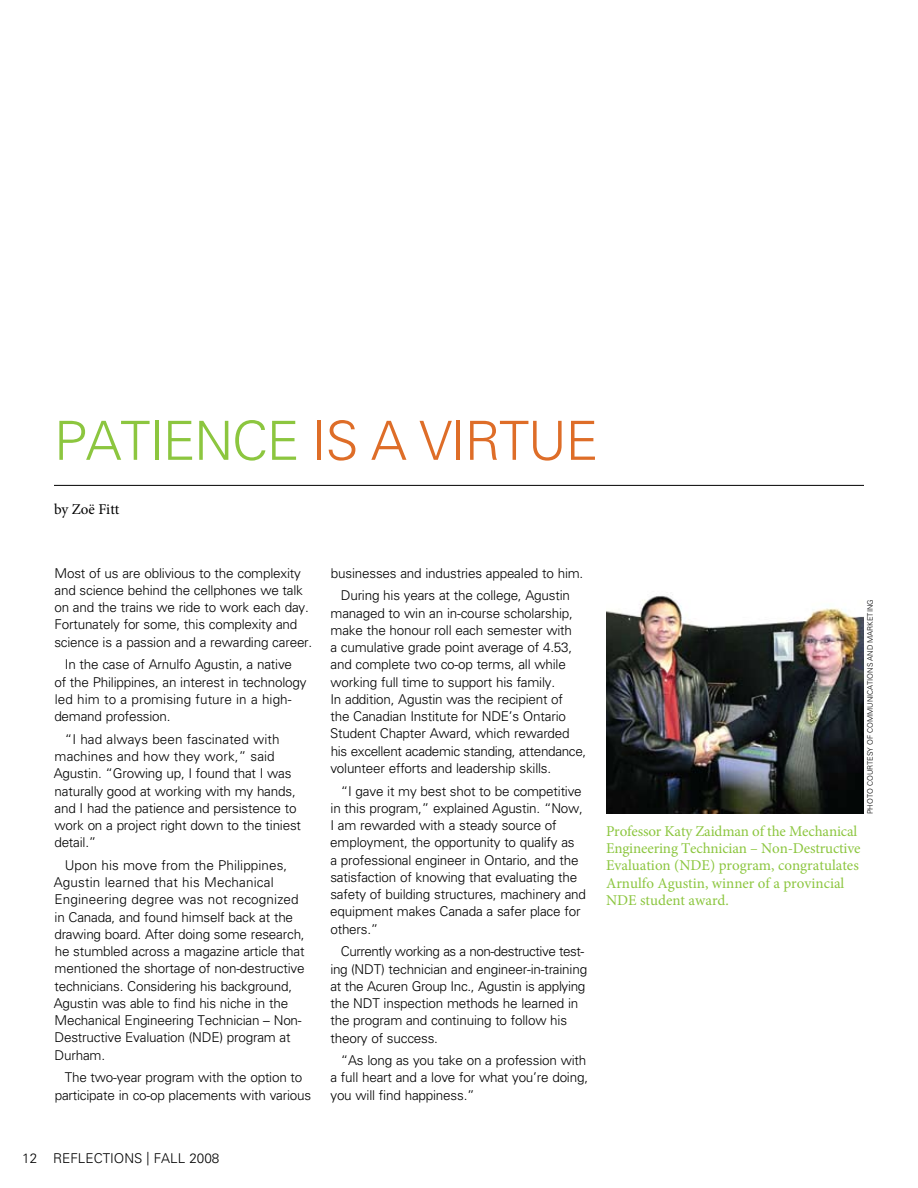
<style>
.page{position:relative;width:918px;height:1188px;background:#fff}
.page>*{position:absolute;margin:0;border:0;box-sizing:border-box;transform-origin:0 0}
.t1{font:300 54px "Univers";color:#de6d28}
.t2{font:300 54px "Univers";color:#8cc63f}
.t3{font:15px/17.2px "Minion Pro";color:#8cc63f}
.t4{font:15px "Minion Pro";color:#000}
.t5{font:300 13.5px/17.2px "Univers";letter-spacing:-.015em;color:#000}
.t6{font:300 7.5px "Univers";color:#000}
</style>
<div class="page">
<img style="left:606px;top:594px;width:258px;height:220px">
<hr style="left:54px;top:485px;width:810px;height:1px;background:#000">
<h1 class="t2" style="left:54px;top:408px;width:63px">Patience</h1>
<h1 class="t1" style="left:312px;top:408px;width:168px">is a virtue</h1>
<p class="t4" style="left:54px;top:500px;width:67px">by Zoë Fitt</p>
<p class="t5" style="left:54px;top:564px;width:260px">Most of us are oblivious to the complexity and science behind the cellphones we talk on and the trains we ride to work each day.<br>Fortunately for some, this complexity and science is a passion and a rewarding career.</p>
<p class="t5" style="left:54px;top:656px;width:254px;text-indent:10px">In the case of Arnulfo Agustin, a native of the Philippines, an interest in technology led him to a promising future in a high&shy;demand profession.</p>
<p class="t5" style="left:54px;top:730px;width:249px;text-indent:11px">“I had always been fascinated with machines and how they work,” said Agustin. “Growing up, I found that I was naturally good at working with my hands, and I had the patience and persistence to work on a project right down to the tiniest detail.”</p>
<p class="t5" style="left:54px;top:857px;width:252px;text-indent:11px">Upon his move from the Philippines, Agustin learned that his Mechanical Engineering degree was not recognized in Canada, and found himself back at the drawing board. After doing some research, he stumbled across a magazine article that mentioned the shortage of non-destructive technicians. Considering his background, Agustin was able to find his niche in the Mechanical Engineering Technician – Non-Destructive Evaluation (NDE) program at Durham.</p>
<p class="t5" style="left:55px;top:1069px;width:258px;text-align:center">The two-year program with the option to participate in co-op placements with various</p>
<p class="t5" style="left:331px;top:562px;width:254px;line-height:22.6px;text-align:center">businesses and industries appealed to him.<br>During his years at the college, Agustin</p>
<p class="t5" style="left:330px;top:604px;width:258px">managed to win an in-course scholarship, make the honour roll each semester with<br>a cumulative grade point average of 4.53, and complete two co-op terms, all while working full time to support his family.<br>In addition, Agustin was the recipient of<br>the Canadian Institute for NDE’s Ontario Student Chapter Award, which rewarded his excellent academic standing, attendance, volunteer efforts and leadership skills.</p>
<p class="t5" style="left:330px;top:782px;width:257px;text-indent:11px">“I gave it my best shot to be competitive in this program,” explained Agustin. “Now, I am rewarded with a steady source of employment, the opportunity to qualify as<br>a professional engineer in Ontario, and the satisfaction of knowing that evaluating the safety of building structures, machinery and equipment makes Canada a safer place for others.”</p>
<p class="t5" style="left:330px;top:943px;width:258px;text-indent:10px">Currently working as a non-destructive test&shy;ing (NDT) technician and engineer-in-training at the Acuren Group Inc., Agustin is applying the NDT inspection methods he learned in the program and continuing to follow his theory of success.</p>
<p class="t5" style="left:330px;top:1052px;width:259px;text-indent:10px">“As long as you take on a profession with a full heart and a love for what you’re doing, you will find happiness.”</p>
<p class="t6" style="left:866px;top:814px;width:215px;rotate:-90deg">Photocourtesyofcommunicationsandmarketing</p>
<p class="t3" style="left:606px;top:823px;width:256px">Professor Katy Zaidman of the Mechanical Engineering Technician – Non-Destructive Evaluation (NDE) program, congratulates Arnulfo Agustin, winner of a provincial NDE student award.</p>
<p class="t5" style="left:22px;top:1149px;width:199px">12 REFLECTIONS | FALL 2008</p>
</div>
